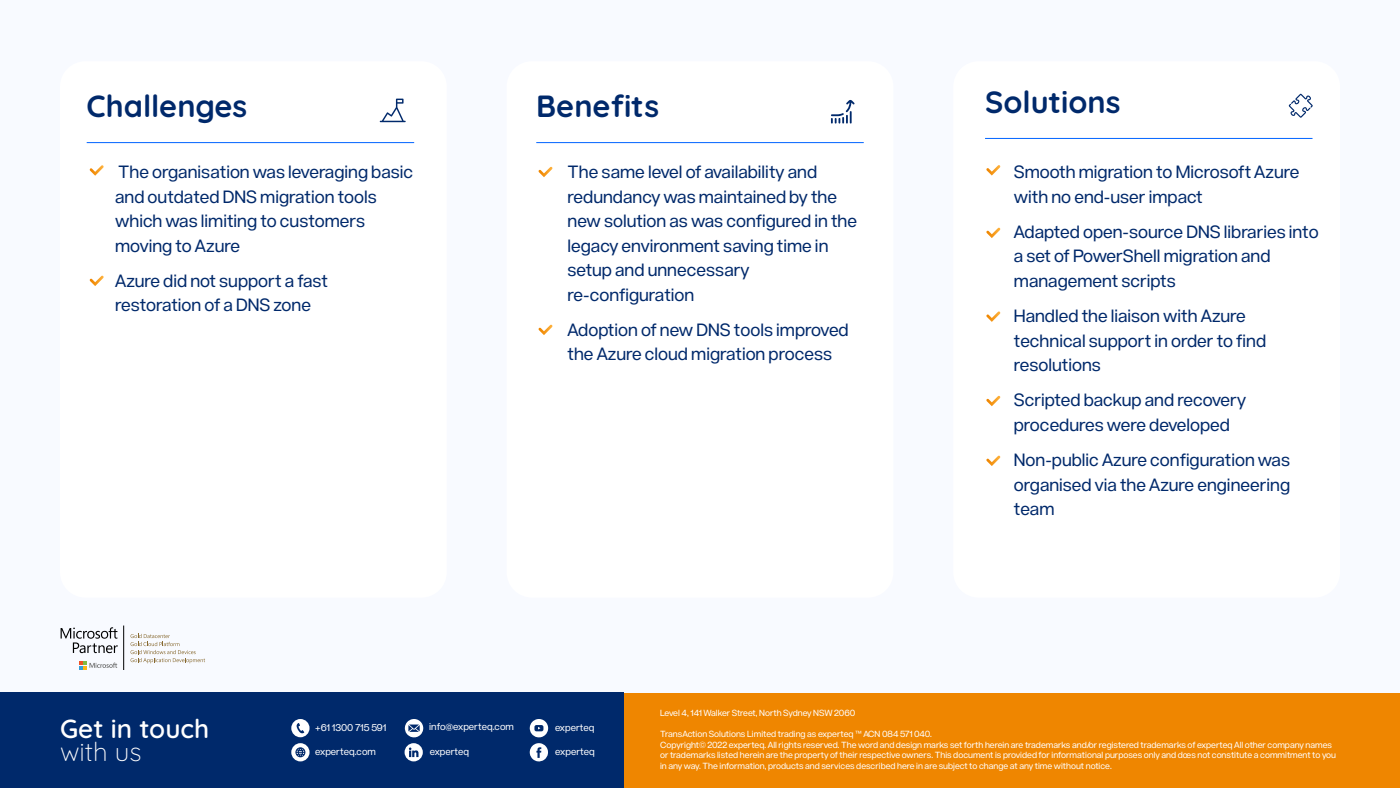
<style>
.page{position:relative;width:1400px;height:788px;background:#fff}
.page>*{position:absolute;margin:0;border:0;box-sizing:border-box;transform-origin:0 0}
.t1{font:700 30.62px "Quicksand";color:#00296b}
.t2{font:600 26.07px "Quicksand";color:#fff}
.t3{font:300 26.07px "Quicksand";color:#fff}
.t4{font:17.5px/24.5px "Acronym";color:#00296b}
.t5{font:9.71px "Acronym";color:#fff}
.t6{font:8.75px/10.5px "Acronym";color:#fff}
</style>
<div class="page">
<div style="left:0;top:0;width:1400px;height:699px;background:#f8faff"></div>
<div style="left:60px;top:61px;width:387px;height:536px;background:#fff;border-radius:25px"></div>
<div style="left:507px;top:61px;width:386px;height:536px;background:#fff;border-radius:25px"></div>
<div style="left:953px;top:61px;width:387px;height:536px;background:#fff;border-radius:25px"></div>
<div style="left:0;top:693px;width:1400px;height:95px;background:#ef8600"></div>
<div style="left:0;top:693px;width:624px;height:95px;background:#00296b"></div>
<svg style="left:90px;top:165px;width:14px;height:11px"></svg>
<svg style="left:90px;top:276px;width:14px;height:10px"></svg>
<svg style="left:380px;top:99px;width:26px;height:23px"></svg>
<hr style="left:87px;top:142px;width:327px;height:1px;background:#0064ff">
<svg style="left:538px;top:167px;width:15px;height:10px"></svg>
<svg style="left:538px;top:325px;width:15px;height:10px"></svg>
<svg style="left:831px;top:100px;width:24px;height:24px"></svg>
<hr style="left:536px;top:142px;width:328px;height:1px;background:#0064ff">
<svg style="left:986px;top:165px;width:14px;height:10px"></svg>
<svg style="left:986px;top:228px;width:14px;height:10px"></svg>
<svg style="left:986px;top:311px;width:14px;height:11px"></svg>
<svg style="left:986px;top:396px;width:14px;height:10px"></svg>
<svg style="left:986px;top:455px;width:14px;height:11px"></svg>
<hr style="left:985px;top:138px;width:328px;height:1px;background:#0064ff">
<svg style="left:1289px;top:94px;width:24px;height:24px"></svg>
<svg style="left:61px;top:627px;width:57px;height:26px"></svg>
<svg style="left:79px;top:661px;width:38px;height:8px"></svg>
<hr style="left:124px;top:625px;width:1px;height:44px;background:#000">
<svg style="left:131px;top:633px;width:74px;height:30px"></svg>
<svg style="left:405px;top:743px;width:18px;height:18px"></svg>
<svg style="left:530px;top:719px;width:18px;height:18px"></svg>
<svg style="left:291px;top:743px;width:19px;height:18px"></svg>
<svg style="left:291px;top:719px;width:19px;height:18px"></svg>
<svg style="left:530px;top:743px;width:18px;height:18px"></svg>
<svg style="left:405px;top:719px;width:18px;height:18px"></svg>
<h1 class="t1" style="left:87px;top:82px;width:162px">Challenges</h1>
<p class="t4" style="left:115px;top:159px;width:300px">The organisation was leveraging basic and outdated DNS migration tools which was limiting to customers moving to Azure</p>
<p class="t4" style="left:115px;top:267px;width:214px">Azure did not support a fast restoration of a DNS zone</p>
<h1 class="t1" style="left:536px;top:82px;width:124px">Benefits</h1>
<p class="t4" style="left:568px;top:159px;width:291px">The same level of availability and redundancy was maintained by the new solution as was configured in the legacy environment saving time in setup and unnecessary re-configuration</p>
<p class="t4" style="left:568px;top:316px;width:283px">Adoption of new DNS tools improved the Azure cloud migration process</p>
<h1 class="t1" style="left:985px;top:78px;width:137px">Solutions</h1>
<p class="t4" style="left:1014px;top:159px;width:287px">Smooth migration to Microsoft Azure with no end-user impact</p>
<p class="t4" style="left:1014px;top:218px;width:306px">Adapted open-source DNS libraries into a set of PowerShell migration and management scripts</p>
<p class="t4" style="left:1014px;top:303px;width:254px">Handled the liaison with Azure technical support in order to find resolutions</p>
<p class="t4" style="left:1014px;top:387px;width:234px">Scripted backup and recovery procedures were developed</p>
<p class="t4" style="left:1014px;top:446px;width:278px;text-align:justify">Non-public Azure configuration was organised via the Azure engineering team</p>
<h2 class="t2" style="left:60px;top:708px;width:151px">Get in touch</h2>
<h2 class="t3" style="left:60px;top:731px;width:83px">with us</h2>
<p class="t5" style="left:430px;top:744px;width:41px">experteq</p>
<p class="t5" style="left:429px;top:719px;width:86px">info@experteq.com</p>
<p class="t5" style="left:315px;top:720px;width:73px">+61 1300 715 591</p>
<p class="t5" style="left:315px;top:744px;width:62px">experteq.com</p>
<p class="t5" style="left:555px;top:720px;width:41px">experteq</p>
<p class="t5" style="left:555px;top:744px;width:41px">experteq</p>
<p class="t6" style="left:660px;top:707px;width:197px">Level 4, 141 Walker Street, North Sydney NSW 2060</p>
<p class="t6" style="left:660px;top:728px;width:678px">TransAction Solutions Limited trading as experteq ™ ACN 084 571 040.<br>Copyright© 2022 experteq. All rights reserved. The word and design marks set forth herein are trademarks and/or registered trademarks of experteq All other company names or trademarks listed herein are the property of their respective owners. This document is provided for informational purposes only and dœs not constitute a commitment to you in any way. The information, products and services described here in are subject to change at any time without notice.</p>
</div>
